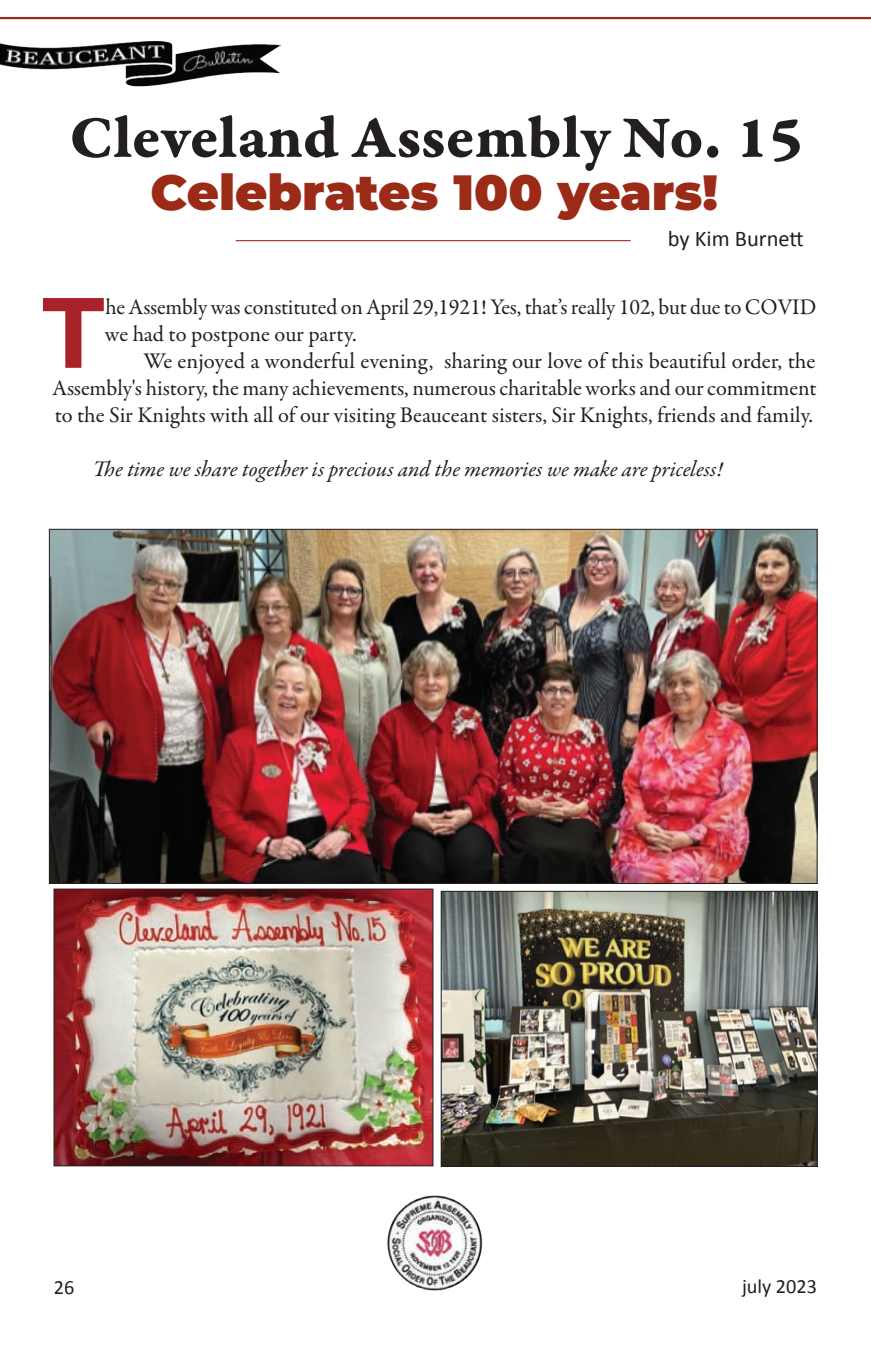
<style>
.page{position:relative;width:871px;height:1357px;background:#fff}
.page>*{position:absolute;margin:0;border:0;box-sizing:border-box;transform-origin:0 0}
.t1{font:700 99.67px "Montserrat";color:#a92129}
.t2{font:63px "Garamond Premr Pro Bd Capt";color:#231f20}
.t3{font:900 49.5px "Montserrat";color:#9b2a17}
.t4{font:22.5px/27px "Garamond Premr Pro";letter-spacing:-.005em;color:#231f20}
.t5{font:italic 22.5px "Garamond Premr Pro";color:#231f20}
.t6{font:22.5px "Calibri";color:#231f20}
.t7{font:20.25px "Calibri";color:#231f20}
</style>
<div class="page">
<img style="left:0;top:41px;width:281px;height:46px">
<img style="left:51px;top:531px;width:764px;height:351px">
<img style="left:56px;top:891px;width:375px;height:273px">
<div style="left:54px;top:889px;width:379px;height:277px;border:1px solid #231f20"></div>
<img style="left:443px;top:893px;width:372px;height:271px">
<div style="left:441px;top:891px;width:376px;height:275px;border:1px solid #231f20"></div>
<hr style="left:236px;top:240px;width:395px;height:1px;background:#9b2a17">
<hr style="left:0;top:17px;width:871px;height:2px;background:#9b2a17">
<img style="left:387px;top:1195px;width:96px;height:96px">
<h2 class="t2" style="left:69px;top:98px;width:735px">Cleveland Assembly No. 15</h2>
<h3 class="t3" style="left:151px;top:155px;width:569px">Celebrates 100 years!</h3>
<p class="t6" style="left:668px;top:223px;width:137px">by Kim Burnett</p>
<h1 class="t1" style="left:43px;top:260px;width:63px">T</h1>
<p class="t4" style="left:105px;top:294px;width:713px">he Assembly was constituted on April 29,1921! Yes, that’s really 102, but due to COVID we had to postpone our party.</p>
<p class="t4" style="left:52px;top:348px;width:766px;text-align:justify;text-indent:91px">We enjoyed a wonderful evening, sharing our love of this beautiful order, the Assembly's history, the many achievements, numerous charitable works and our commitment to the Sir Knights with all of our visiting Beauceant sisters, Sir Knights, friends and family.</p>
<p class="t5" style="left:93px;top:454px;width:631px">The time we share together is precious and the memories we make are priceless!</p>
<p class="t7" style="left:54px;top:1273px;width:22px">26</p>
<p class="t7" style="left:742px;top:1272px;width:76px">july 2023</p>
</div>
